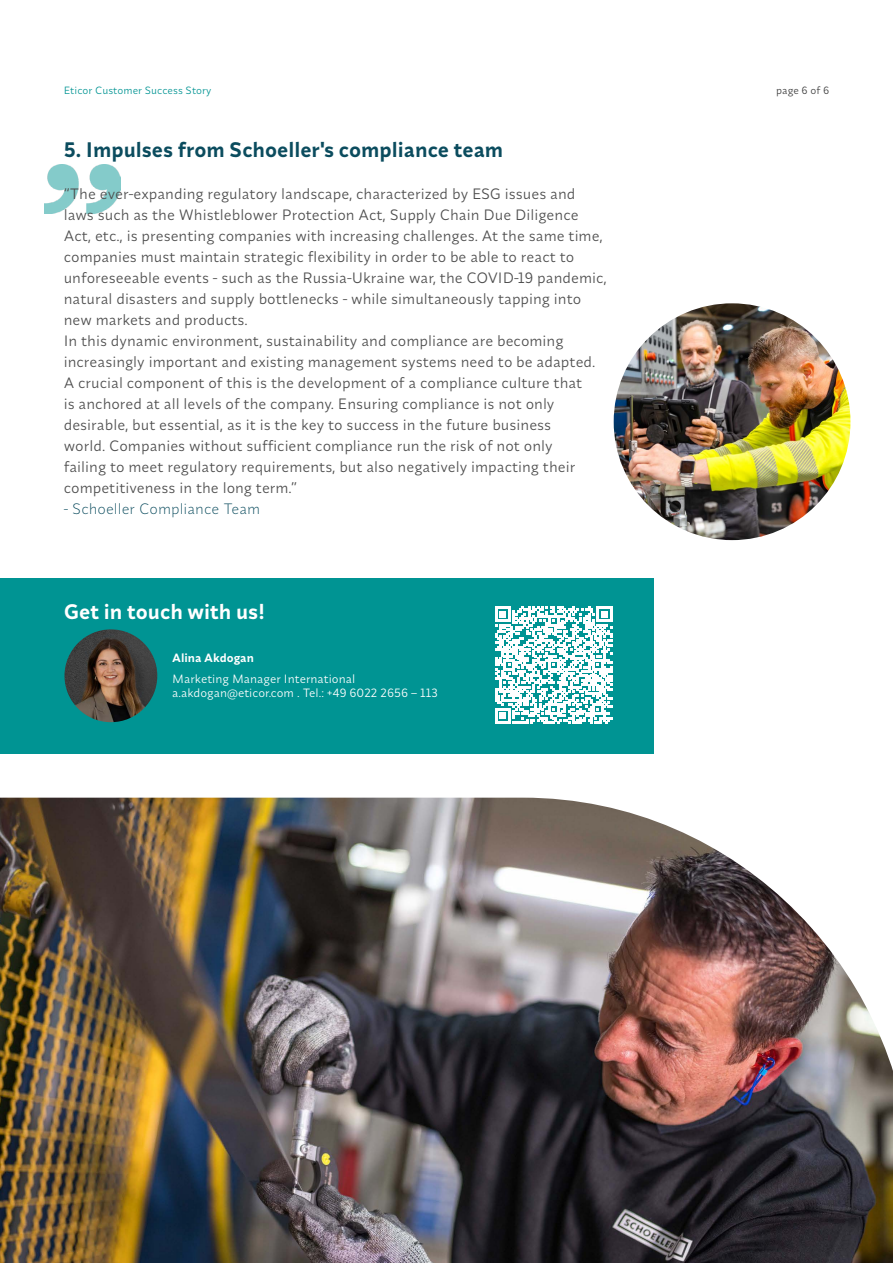
<style>
.page{position:relative;width:893px;height:1263px;background:#fff}
.page>*{position:absolute;margin:0;border:0;box-sizing:border-box;transform-origin:0 0}
.t1{font:600 21px "Synonym";color:#0b4c5e}
.t2{font:600 21px "Synonym";color:#fff}
.t3{font:15px/21px "Synonym";color:#4d4d4d}
.t4{font:300 15px "Synonym";color:#0b4c5e}
.t5{font:12px/14.4px "Synonym";color:#fff}
.t6{font:600 12px "Synonym";color:#fff}
.t7{font:10.5px "Synonym";color:#009493}
.t8{font:10.5px "Synonym";color:#3c3c3c}
</style>
<div class="page">
<img style="left:45px;top:165px;width:75px;height:49px">
<img style="left:0;top:1193px;width:893px;height:70px">
<img style="left:0;top:526px;width:893px;height:667px">
<div style="left:0;top:578px;width:653px;height:176px;background:#009493"></div>
<img style="left:614px;top:303px;width:236px;height:237px;border-radius:118px">
<img style="left:64px;top:629px;width:93px;height:93px;border-radius:46px">
<svg style="left:495px;top:606px;width:117px;height:117px"></svg>
<p class="t7" style="left:64px;top:84px;width:149px">Eticor Customer Success Story</p>
<p class="t8" style="left:776px;top:84px;width:55px">page 6 of 6</p>
<h1 class="t1" style="left:64px;top:136px;width:441px">5. Impulses from Schoeller's compliance team</h1>
<p class="t3" style="left:64px;top:183px;width:545px">“The ever-expanding regulatory landscape, characterized by ESG issues and laws such as the Whistleblower Protection Act, Supply Chain Due Diligence Act, etc., is presenting companies with increasing challenges. At the same time, companies must maintain strategic flexibility in order to be able to react to unforeseeable events - such as the Russia-Ukraine war, the COVID-19 pandemic, natural disasters and supply bottlenecks - while simultaneously tapping into new markets and products.<br>In this dynamic environment, sustainability and compliance are becoming increasingly important and existing management systems need to be adapted.<br>A crucial component of this is the development of a compliance culture that<br>is anchored at all levels of the company. Ensuring compliance is not only desirable, but essential, as it is the key to success in the future business<br>world. Companies without sufficient compliance run the risk of not only<br>failing to meet regulatory requirements, but also negatively impacting their competitiveness in the long term.”</p>
<p class="t4" style="left:64px;top:499px;width:198px">- Schoeller Compliance Team</p>
<h1 class="t2" style="left:64px;top:598px;width:203px">Get in touch with us!</h1>
<p class="t6" style="left:172px;top:650px;width:83px">Alina Akdogan</p>
<p class="t5" style="left:172px;top:671px;width:267px">Marketing Manager International a.akdogan@eticor.com . Tel.: +49 6022 2656 – 113</p>
</div>
